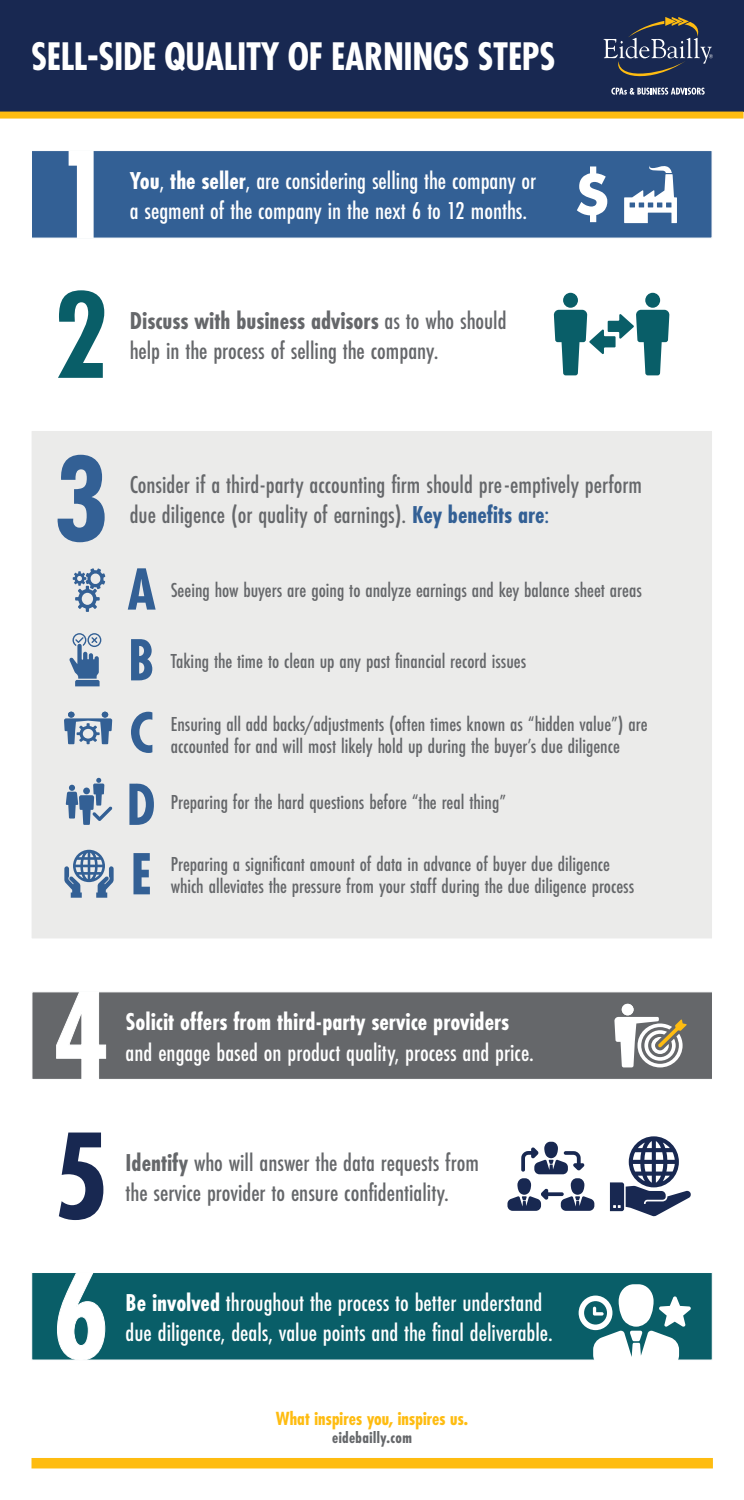
<style>
.page{position:relative;width:744px;height:1500px;background:#fff}
.page>*{position:absolute;margin:0;border:0;box-sizing:border-box;transform-origin:0 0}
.t1{font:700 condensed 36.75px "Futura";letter-spacing:-.01em;color:#fff}
.t2{font:500 25.38px/30.4px "Futura PT Cond";color:#65676a}
.t3{font:500 25.38px/30.4px "Futura PT Cond";color:#fff}
.t4{font:700 25.38px "Futura PT Cond";color:#fff}
.t5{font:500 21px/21.7px "Futura PT Cond";color:#65676a}
.t6{font:700 condensed 17.5px "Futura";color:#febc11}
.t7{font:700 condensed 14.88px "Futura";letter-spacing:.03em;color:#65676a}
.s1{font-weight:700}
.s2{font-weight:700;color:#336095}
.s3{color:#336095}
</style>
<div class="page">
<div style="left:32px;top:1458px;width:681px;height:10px;background:#febc11"></div>
<div style="left:31px;top:150px;width:681px;height:88px;background:#336095;border:1px solid #fff"></div>
<div style="left:31px;top:430px;width:682px;height:509px;background:#ebebea;border:1px solid #fff"></div>
<div style="left:0;top:0;width:744px;height:112px;background:#182851"></div>
<svg style="left:603px;top:17px;width:110px;height:78px"></svg>
<div style="left:0;top:112px;width:743px;height:7px;background:#febc11"></div>
<svg style="left:69px;top:151px;width:25px;height:87px"></svg>
<svg style="left:57px;top:455px;width:48px;height:87px"></svg>
<svg style="left:577px;top:166px;width:30px;height:56px"></svg>
<svg style="left:624px;top:166px;width:53px;height:57px"></svg>
<svg style="left:58px;top:290px;width:46px;height:88px"></svg>
<div style="left:563px;top:293px;width:15px;height:15px;background:#095e68;border-radius:50%"></div>
<div style="left:645px;top:293px;width:15px;height:15px;background:#095e68;border-radius:50%"></div>
<svg style="left:554px;top:310px;width:115px;height:65px"></svg>
<svg style="left:59px;top:1132px;width:44px;height:88px"></svg>
<svg style="left:128px;top:568px;width:28px;height:42px"></svg>
<svg style="left:131px;top:639px;width:21px;height:41px"></svg>
<svg style="left:131px;top:712px;width:21px;height:41px"></svg>
<svg style="left:129px;top:783px;width:25px;height:42px"></svg>
<svg style="left:133px;top:853px;width:17px;height:41px"></svg>
<div style="left:31px;top:1272px;width:681px;height:88px;background:#095e68;border:1px solid #fff"></div>
<svg style="left:57px;top:1272px;width:48px;height:88px"></svg>
<svg style="left:69px;top:633px;width:32px;height:53px"></svg>
<svg style="left:73px;top:568px;width:32px;height:44px"></svg>
<svg style="left:64px;top:850px;width:50px;height:48px"></svg>
<svg style="left:66px;top:778px;width:46px;height:47px"></svg>
<div style="left:32px;top:991px;width:681px;height:89px;background:#65676a;border:1px solid #fff"></div>
<svg style="left:56px;top:991px;width:50px;height:89px"></svg>
<svg style="left:64px;top:712px;width:48px;height:32px"></svg>
<svg style="left:614px;top:1017px;width:73px;height:50px"></svg>
<div style="left:622px;top:1004px;width:11px;height:11px;background:#fff;border-radius:50%"></div>
<svg style="left:578px;top:1284px;width:113px;height:76px"></svg>
<svg style="left:610px;top:1136px;width:81px;height:80px"></svg>
<svg style="left:507px;top:1142px;width:87px;height:69px"></svg>
<h1 class="t1" style="left:31px;top:34px;width:526px">SELL-SIDE QUALITY OF EARNINGS STEPS</h1>
<p class="t3" style="left:130px;top:165px;width:408px"><span class="s1">You</span>, <span class="s1">the seller</span>, are considering selling the company or a segment of the company in the next 6 to 12 months.</p>
<p class="t2" style="left:130px;top:305px;width:378px"><span class="s1">Discuss with business advisors</span> as to who should help in the process of selling the company.</p>
<p class="t2" style="left:130px;top:469px;width:514px">Consider if a third-party accounting firm should pre-emptively perform due diligence (or quality of earnings). <span class="s2">Key benefits are</span><span class="s3">:</span></p>
<p class="t5" style="left:171px;top:579px;width:472px">Seeing how buyers are going to analyze earnings and key balance sheet areas</p>
<p class="t5" style="left:171px;top:650px;width:357px">Taking the time to clean up any past financial record issues</p>
<p class="t5" style="left:171px;top:713px;width:478px">Ensuring all add backs/adjustments (often times known as “hidden value”) are accounted for and will most likely hold up during the buyer’s due diligence</p>
<p class="t5" style="left:171px;top:791px;width:337px">Preparing for the hard questions before “the real thing”</p>
<p class="t5" style="left:171px;top:853px;width:465px">Preparing a significant amount of data in advance of buyer due diligence which alleviates the pressure from your staff during the due diligence process</p>
<p class="t4" style="left:126px;top:1007px;width:385px">Solicit offers from third-party service providers</p>
<p class="t3" style="left:126px;top:1037px;width:410px">and engage based on product quality, process and price.</p>
<p class="t2" style="left:126px;top:1147px;width:355px"><span class="s1">Identify</span> who will answer the data requests from the service provider to ensure confidentiality.</p>
<p class="t3" style="left:126px;top:1287px;width:429px"><span class="s1">Be involved</span> throughout the process to better understand due diligence, deals, value points and the final deliverable.</p>
<p class="t6" style="left:276px;top:1407px;width:194px">What inspires you, inspires us.</p>
<p class="t7" style="left:332px;top:1428px;width:81px">eidebailly.com</p>
</div>
